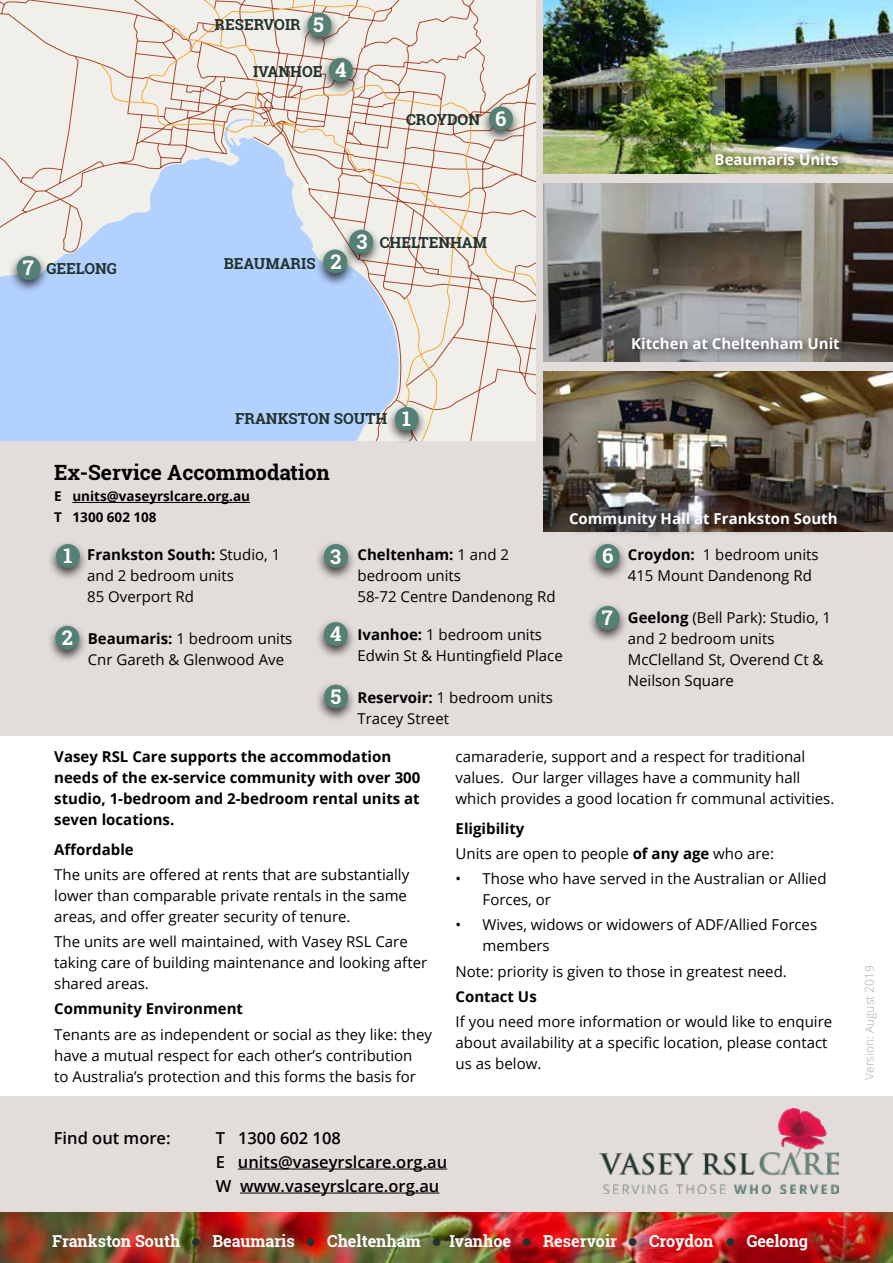
<style>
.page{position:relative;width:893px;height:1263px;background:#fff}
.page>*{position:absolute;margin:0;border:0;box-sizing:border-box;transform-origin:0 0}
.t1{font:700 21px "Roboto Slab";color:#000}
.t2{font:700 20.25px "Roboto Slab";color:#fff}
.t3{font:600 16.5px/24px "Open Sans";color:#000}
.t4{font:700 16.5px "Roboto Slab";color:#fff}
.t5{font:700 15.15px "Roboto Slab";color:#21322d}
.t6{font:15px/21px "Open Sans";color:#000}
.t7{font:700 15px/21px "Open Sans";color:#000}
.t8{font:700 15px "Open Sans";color:#fff}
.t9{font:700 13.5px/21px "Open Sans";color:#000}
.t10{font:300 12px "Open Sans";color:#a7a9ac}
.t11{font:700 4.65px "Myriad Pro";color:#fff;scale:1.13 1}
.s1{font-weight:700}
.s2{color:#21322d}
</style>
<div class="page">
<div style="left:0;top:0;width:893px;height:736px;background:#e2dddb"></div>
<div style="left:0;top:1096px;width:893px;height:117px;background:#e2dddb"></div>
<hr style="left:238px;top:1168px;width:209px;height:1px;background:#000">
<hr style="left:240px;top:1192px;width:199px;height:1px;background:#000">
<img style="left:0;top:1213px;width:893px;height:50px">
<img style="left:600px;top:1108px;width:239px;height:86px">
<svg style="left:0;top:0;width:99px;height:440px;background:#d6dfee"></svg>
<svg style="left:99px;top:0;width:437px;height:440px;background:#d7dce8"></svg>
<div style="left:299px;top:9px;width:41px;height:41px;background:#000;opacity:.75"></div>
<div style="left:308px;top:13px;width:23px;height:24px;background:#558075;border-radius:50%"></div>
<div style="left:386px;top:403px;width:41px;height:42px;background:#000;opacity:.75"></div>
<div style="left:395px;top:407px;width:24px;height:24px;background:#558075;border-radius:50%"></div>
<div style="left:320px;top:54px;width:42px;height:41px;background:#000;opacity:.75"></div>
<div style="left:329px;top:58px;width:24px;height:24px;background:#558075;border-radius:50%"></div>
<div style="left:314px;top:246px;width:42px;height:41px;background:#000;opacity:.75"></div>
<div style="left:323px;top:250px;width:24px;height:23px;background:#558075;border-radius:50%"></div>
<div style="left:340px;top:226px;width:42px;height:41px;background:#000;opacity:.75"></div>
<div style="left:349px;top:230px;width:24px;height:24px;background:#558075;border-radius:50%"></div>
<div style="left:480px;top:103px;width:42px;height:41px;background:#000;opacity:.75"></div>
<div style="left:489px;top:107px;width:24px;height:23px;background:#558075;border-radius:50%"></div>
<div style="left:302px;top:183px;width:7px;height:7px;background:#fbf8ea;border-radius:50%"></div>
<div style="left:321px;top:194px;width:7px;height:6px;background:#fbf8ea;border-radius:50%"></div>
<svg style="left:342px;top:16px;width:6px;height:5px"></svg>
<img style="left:543px;top:0;width:350px;height:173px">
<img style="left:543px;top:372px;width:350px;height:160px">
<hr style="left:72px;top:502px;width:178px;height:1px;background:#000">
<div style="left:47px;top:540px;width:42px;height:42px;background:#000;opacity:.75"></div>
<div style="left:56px;top:544px;width:24px;height:24px;background:#558075;border-radius:50%"></div>
<div style="left:46px;top:622px;width:42px;height:41px;background:#000;opacity:.75"></div>
<div style="left:55px;top:626px;width:24px;height:24px;background:#558075;border-radius:50%"></div>
<div style="left:315px;top:540px;width:42px;height:42px;background:#000;opacity:.75"></div>
<div style="left:324px;top:544px;width:24px;height:24px;background:#558075;border-radius:50%"></div>
<div style="left:315px;top:618px;width:41px;height:42px;background:#000;opacity:.75"></div>
<div style="left:324px;top:622px;width:24px;height:24px;background:#558075;border-radius:50%"></div>
<div style="left:315px;top:681px;width:42px;height:41px;background:#000;opacity:.75"></div>
<div style="left:324px;top:685px;width:24px;height:23px;background:#558075;border-radius:50%"></div>
<div style="left:587px;top:540px;width:41px;height:42px;background:#000;opacity:.75"></div>
<div style="left:596px;top:544px;width:24px;height:24px;background:#558075;border-radius:50%"></div>
<div style="left:587px;top:602px;width:41px;height:42px;background:#000;opacity:.75"></div>
<div style="left:596px;top:606px;width:24px;height:24px;background:#558075;border-radius:50%"></div>
<div style="left:8px;top:252px;width:41px;height:42px;background:#000;opacity:.75"></div>
<div style="left:17px;top:256px;width:24px;height:24px;background:#558075;border-radius:50%"></div>
<img style="left:543px;top:183px;width:350px;height:178px">
<div style="left:711px;top:149px;width:138px;height:27px;background:#000;opacity:.75"></div>
<div style="left:628px;top:333px;width:222px;height:27px;background:#000;opacity:.75"></div>
<div style="left:566px;top:509px;width:283px;height:31px;background:#000;opacity:.75"></div>
<p class="t5" style="left:215px;top:14px;width:88px">RESERVOIR</p>
<h2 class="t2" style="left:313px;top:11px;width:12px">5</h2>
<p class="t5" style="left:253px;top:61px;width:71px">IVANHOE</p>
<h2 class="t2" style="left:335px;top:56px;width:13px">4</h2>
<p class="t11" style="left:338px;top:62px;width:4px">3</p>
<p class="t5" style="left:406px;top:109px;width:76px">CROYDON</p>
<h2 class="t2" style="left:495px;top:105px;width:13px">6</h2>
<p class="t8" style="left:715px;top:149px;width:126px">Beaumaris Units</p>
<h2 class="t2" style="left:23px;top:254px;width:12px">7</h2>
<p class="t5" style="left:46px;top:258px;width:72px">GEELONG</p>
<p class="t5" style="left:224px;top:253px;width:93px">BEAUMARIS</p>
<h2 class="t2" style="left:331px;top:248px;width:13px">2</h2>
<h2 class="t2" style="left:356px;top:228px;width:12px">3</h2>
<p class="t5" style="left:380px;top:232px;width:109px">CHELTENHAM</p>
<p class="t8" style="left:631px;top:333px;width:210px">Kitchen at Cheltenham Unit</p>
<p class="t5" style="left:235px;top:408px;width:154px">FRANKSTON SOUTH</p>
<h2 class="t2" style="left:402px;top:405px;width:10px">1</h2>
<h1 class="t1" style="left:54px;top:458px;width:277px">Ex-Service Accommodation</h1>
<p class="t9" style="left:54px;top:486px;width:197px">E units@vaseyrslcare.org.au<br>T 1300 602 108</p>
<p class="t6" style="left:87px;top:543px;width:195px"><span class="s1">Frankston South:</span> Studio, 1 and 2 bedroom units<br>85 Overport Rd</p>
<p class="t6" style="left:88px;top:628px;width:206px"><span class="s1">Beaumaris:</span> 1 bedroom units<br>Cnr Gareth &amp; Glenwood Ave</p>
<h2 class="t2" style="left:330px;top:542px;width:12px">3</h2>
<h2 class="t2" style="left:63px;top:542px;width:10px">1</h2>
<h2 class="t2" style="left:330px;top:620px;width:13px">4</h2>
<h2 class="t2" style="left:62px;top:624px;width:13px">2</h2>
<h2 class="t2" style="left:331px;top:683px;width:12px">5</h2>
<p class="t8" style="left:569px;top:508px;width:270px">Community Hall at Frankston South</p>
<p class="t6" style="left:357px;top:543px;width:200px"><span class="s1">Cheltenham:</span> 1 and 2 bedroom units<br>58-72 Centre Dandenong Rd</p>
<p class="t6" style="left:357px;top:623px;width:207px"><span class="s1">Ivanhoe:</span> 1 bedroom units<br>Edwin St &amp; Huntingfield Place</p>
<p class="t6" style="left:357px;top:687px;width:197px"><span class="s1">Reservoir:</span> 1 bedroom units<br>Tracey Street</p>
<h2 class="t2" style="left:602px;top:542px;width:13px">6</h2>
<h2 class="t2" style="left:602px;top:604px;width:12px">7</h2>
<p class="t6" style="left:628px;top:543px;width:192px"><span class="s1">Croydon:</span> 1 bedroom units<br>415 Mount Dandenong Rd</p>
<p class="t6" style="left:628px;top:607px;width:205px"><span class="s1">Geelong</span> (Bell Park): Studio, 1 and 2 bedroom units<br>McClelland St, Overend Ct &amp;<br>Neilson Square</p>
<p class="t7" style="left:54px;top:746px;width:368px">Vasey RSL Care supports the accommodation needs of the ex-service community with over 300 studio, 1-bedroom and 2-bedroom rental units at seven locations.</p>
<p class="t7" style="left:54px;top:838px;width:81px">Affordable</p>
<p class="t6" style="left:54px;top:863px;width:357px">The units are offered at rents that are substantially lower than comparable private rentals in the same areas, and offer greater security of tenure.</p>
<p class="t6" style="left:54px;top:931px;width:374px">The units are well maintained, with Vasey RSL Care taking care of building maintenance and looking after shared areas.</p>
<p class="t7" style="left:54px;top:998px;width:190px">Community Environment</p>
<p class="t6" style="left:54px;top:1023px;width:379px">Tenants are as independent or social as they like: they have a mutual respect for each other’s contribution<br>to Australia’s protection and this forms the basis for</p>
<p class="t6" style="left:456px;top:746px;width:380px">camaraderie, support and a respect for traditional values. Our larger villages have a community hall which provides a good location fr communal activities.</p>
<p class="t6" style="left:456px;top:815px;width:320px;line-height:25.2px"><span class="s1">Eligibility<br></span>Units are open to people <span class="s1">of any age</span> who are:</p>
<p class="t6" style="left:483px;top:868px;width:345px;text-indent:-27px">• Those who have served in the Australian or Allied<br>Forces, or</p>
<p class="t6" style="left:483px;top:914px;width:336px;text-indent:-27px">• Wives, widows or widowers of ADF/Allied Forces members</p>
<p class="t6" style="left:456px;top:960px;width:333px">Note: priority is given to those in greatest need.</p>
<p class="t7" style="left:456px;top:985px;width:83px">Contact Us</p>
<p class="t6" style="left:456px;top:1011px;width:378px">If you need more information or would like to enquire about availability at a specific location, please contact us as below.</p>
<p class="t3" style="left:54px;top:1125px;width:118px">Find out more:</p>
<p class="t3" style="left:216px;top:1125px;width:233px">T 1300 602 108<br>E units@vaseyrslcare.org.au<br>W www.vaseyrslcare.org.au</p>
<p class="t4" style="left:52px;top:1229px;width:757px">Frankston South <span class="s2">●</span> Beaumaris <span class="s2">●</span> Cheltenham <span class="s2">●</span> Ivanhoe <span class="s2">●</span> Reservoir <span class="s2">●</span> Croydon <span class="s2">●</span> Geelong</p>
<p class="t10" style="left:861px;top:1080px;width:116px;rotate:-90deg">Version: August 2019</p>
</div>
